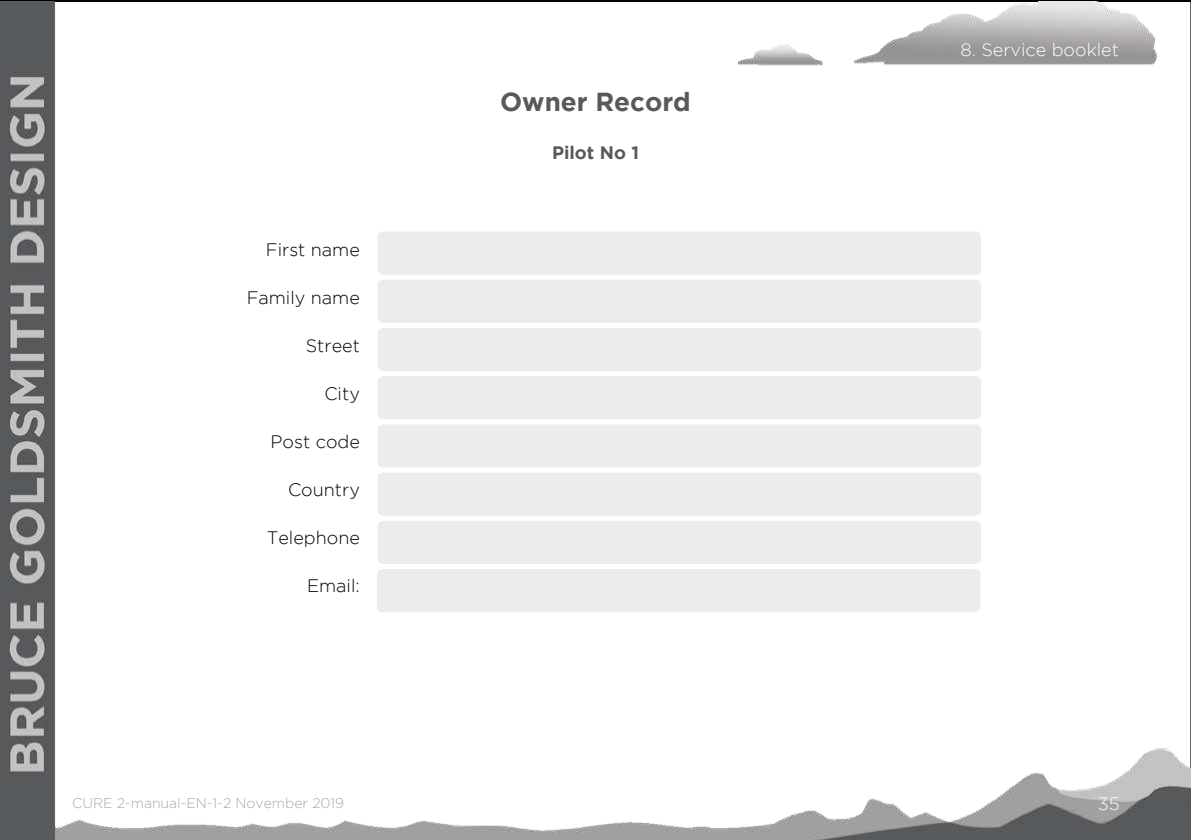
<style>
.page{position:relative;width:1191px;height:840px;background:#fff}
.page>*{position:absolute;margin:0;border:0;box-sizing:border-box;transform-origin:0 0}
.t1{font:700 26px "Gotham";color:#58595b}
.t2{font:300 18px "Gotham";color:#000}
.t3{font:300 18px "Gotham";color:#fff}
.t4{font:700 18px "Gotham";color:#58595b}
.t5{font:300 14px "Gotham";color:#a7a9ac}
</style>
<div class="page">
<img style="left:0;top:1px;width:1191px;height:838px">
<div style="left:382px;top:232px;width:597px;height:382px;background:#fff"></div>
<div style="left:377px;top:231px;width:604px;height:43px;background:#ebecec;border-radius:6px"></div>
<div style="left:377px;top:279px;width:604px;height:44px;background:#ebecec;border-radius:6px"></div>
<div style="left:377px;top:424px;width:604px;height:43px;background:#ebecec;border-radius:6px"></div>
<div style="left:377px;top:472px;width:604px;height:43px;background:#ebecec;border-radius:6px"></div>
<div style="left:377px;top:520px;width:604px;height:43px;background:#ebecec;border-radius:6px"></div>
<div style="left:377px;top:568px;width:603px;height:44px;background:#ebecec;border-radius:6px"></div>
<div style="left:377px;top:376px;width:604px;height:43px;background:#ebecec;border-radius:6px"></div>
<div style="left:377px;top:328px;width:604px;height:43px;background:#ebecec;border-radius:6px"></div>
<p class="t2" style="left:266px;top:242px;width:96px">First name</p>
<p class="t2" style="left:247px;top:290px;width:115px">Family name</p>
<p class="t2" style="left:306px;top:338px;width:56px">Street</p>
<p class="t2" style="left:324px;top:386px;width:37px">City</p>
<p class="t2" style="left:271px;top:434px;width:91px">Post code</p>
<p class="t2" style="left:288px;top:482px;width:73px">Country</p>
<p class="t2" style="left:267px;top:530px;width:95px">Telephone</p>
<p class="t2" style="left:307px;top:578px;width:54px">Email:</p>
<h1 class="t1" style="left:500px;top:91px;width:192px">Owner Record</h1>
<p class="t4" style="left:552px;top:143px;width:88px">Pilot No 1</p>
<p class="t3" style="left:960px;top:42px;width:160px">8. Service booklet</p>
<p class="t5" style="left:72px;top:797px;width:274px">CURE 2-manual-EN-1-2 November 2019</p>
<p class="t3" style="left:1098px;top:796px;width:23px">35</p>
</div>
